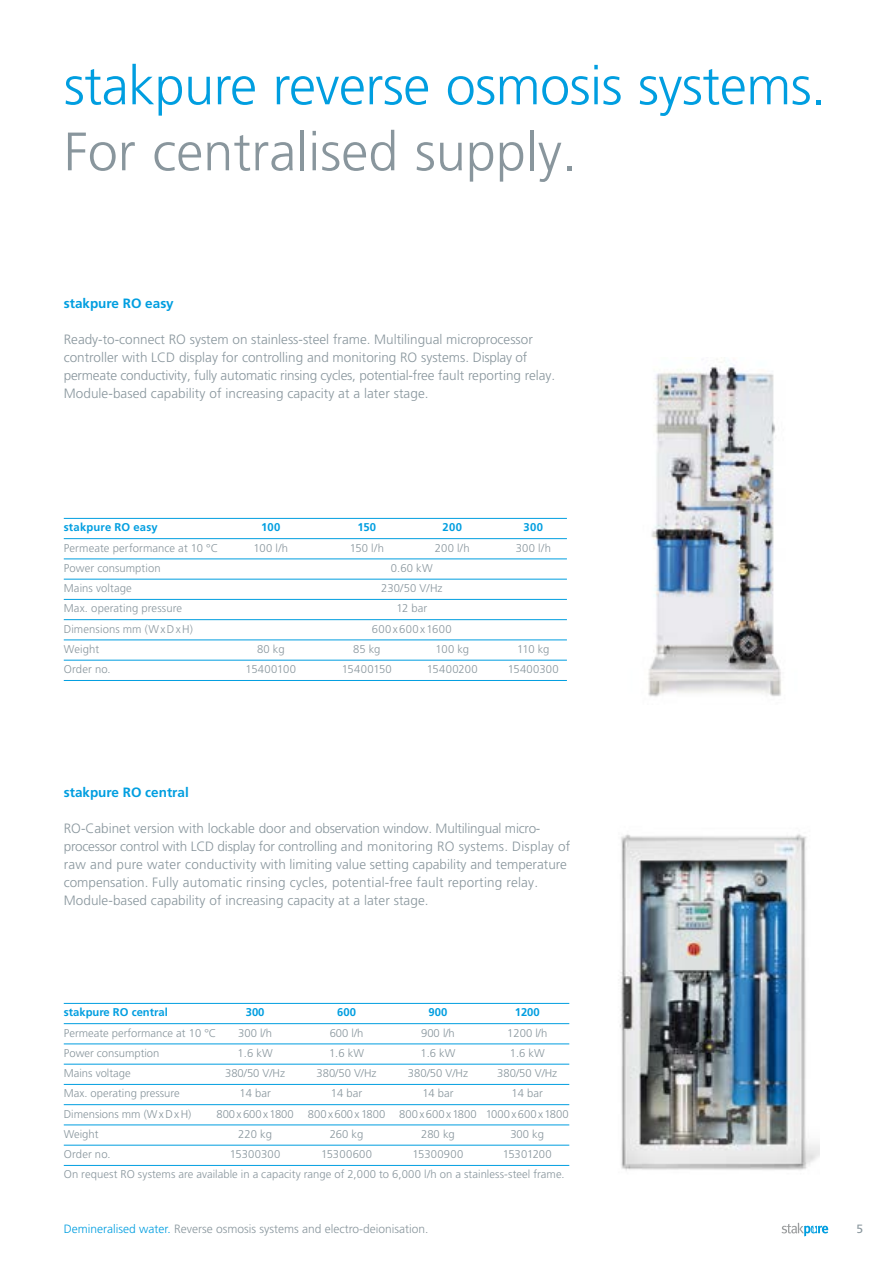
<style>
.page{position:relative;width:893px;height:1263px;background:#fff}
.page>*{position:absolute;margin:0;border:0;box-sizing:border-box;transform-origin:0 0}
.t1{font:300 54px "Frutiger LT Pro";letter-spacing:-.01em;color:#009ee0}
.t2{font:300 54px "Frutiger LT Pro";color:#89969d}
.t3{font:300 13.5px/18px "Frutiger LT Pro";color:#89969d}
.t4{font:700 13.5px "Frutiger LT Pro";color:#009ee0}
.t5{font:300 12px "Frutiger LT Pro";color:#89969d}
.t6{font:12px "Frutiger LT Pro";color:#89969d}
.t7{font:300 11.25px/20.2px "Frutiger LT Pro";color:#89969d}
.t8{font:700 11.25px "Frutiger LT Pro";color:#009ee0}
.t9{font:300 11.25px "Frutiger LT Pro";letter-spacing:.025em;color:#89969d}
.t10{font:300 11.25px "Frutiger LT Pro";letter-spacing:.02em;color:#89969d}
.t11{font:300 11.25px "Frutiger LT Pro";letter-spacing:.035em;color:#89969d}
.s1{color:#009ee0}
</style>
<div class="page">
<svg style="left:782px;top:1223px;width:46px;height:13px"></svg>
<hr style="left:64px;top:518px;width:503px;height:1px;background:#009ee0">
<hr style="left:64px;top:538px;width:503px;height:1px;background:#009ee0">
<hr style="left:64px;top:559px;width:503px;height:1px;background:#009ee0">
<hr style="left:64px;top:579px;width:503px;height:1px;background:#009ee0">
<hr style="left:64px;top:599px;width:503px;height:1px;background:#009ee0">
<hr style="left:64px;top:619px;width:503px;height:1px;background:#009ee0">
<hr style="left:64px;top:640px;width:503px;height:1px;background:#009ee0">
<hr style="left:64px;top:660px;width:503px;height:1px;background:#009ee0">
<hr style="left:64px;top:680px;width:503px;height:1px;background:#009ee0">
<hr style="left:64px;top:1003px;width:505px;height:1px;background:#009ee0">
<hr style="left:64px;top:1023px;width:505px;height:1px;background:#009ee0">
<hr style="left:64px;top:1044px;width:505px;height:1px;background:#009ee0">
<hr style="left:64px;top:1064px;width:505px;height:1px;background:#009ee0">
<hr style="left:64px;top:1084px;width:505px;height:1px;background:#009ee0">
<hr style="left:64px;top:1104px;width:505px;height:1px;background:#009ee0">
<hr style="left:64px;top:1125px;width:505px;height:1px;background:#009ee0">
<hr style="left:64px;top:1145px;width:505px;height:1px;background:#009ee0">
<hr style="left:64px;top:1165px;width:505px;height:1px;background:#009ee0">
<img style="left:648px;top:359px;width:133px;height:338px">
<img style="left:620px;top:834px;width:199px;height:337px">
<h1 class="t1" style="left:64px;top:54px;width:764px">stakpure reverse osmosis systems.</h1>
<h1 class="t2" style="left:64px;top:120px;width:515px">For centralised supply.</h1>
<p class="t4" style="left:64px;top:295px;width:112px">stakpure RO easy</p>
<p class="t3" style="left:64px;top:330px;width:493px">Ready-to-connect RO system on stainless-steel frame. Multilingual microprocessor controller with LCD display for controlling and monitoring RO systems. Display of permeate conductivity, fully automatic rinsing cycles, potential-free fault reporting relay.<br>Module-based capability of increasing capacity at a later stage.</p>
<p class="t8" style="left:64px;top:521px;width:95px">stakpure RO easy</p>
<p class="t8" style="left:261px;top:521px;width:21px">100</p>
<p class="t8" style="left:357px;top:521px;width:20px">150</p>
<p class="t8" style="left:443px;top:521px;width:21px">200</p>
<p class="t8" style="left:524px;top:521px;width:21px">300</p>
<p class="t7" style="left:64px;top:538px;width:156px">Permeate performance at 10 °C</p>
<p class="t7" style="left:253px;top:538px;width:36px">100 l/h</p>
<p class="t7" style="left:350px;top:538px;width:36px">150 l/h</p>
<p class="t7" style="left:435px;top:538px;width:36px">200 l/h</p>
<p class="t7" style="left:516px;top:538px;width:37px">300 l/h</p>
<p class="t7" style="left:64px;top:558px;width:98px">Power consumption</p>
<p class="t7" style="left:391px;top:558px;width:43px">0.60 kW</p>
<p class="t7" style="left:64px;top:578px;width:70px">Mains voltage</p>
<p class="t7" style="left:381px;top:578px;width:63px">230/50 V/Hz</p>
<p class="t7" style="left:64px;top:598px;width:120px">Max. operating pressure</p>
<p class="t7" style="left:396px;top:598px;width:32px">12 bar</p>
<p class="t7" style="left:64px;top:619px;width:131px">Dimensions mm (WxDxH)</p>
<p class="t11" style="left:372px;top:622px;width:81px">600x600x1600</p>
<p class="t7" style="left:64px;top:639px;width:37px">Weight</p>
<p class="t7" style="left:257px;top:639px;width:29px">80 kg</p>
<p class="t7" style="left:353px;top:639px;width:29px">85 kg</p>
<p class="t7" style="left:436px;top:639px;width:35px">100 kg</p>
<p class="t7" style="left:517px;top:639px;width:34px">110 kg</p>
<p class="t7" style="left:64px;top:659px;width:48px">Order no.</p>
<p class="t9" style="left:246px;top:663px;width:52px">15400100</p>
<p class="t7" style="left:342px;top:659px;width:51px">15400150</p>
<p class="t9" style="left:427px;top:663px;width:52px">15400200</p>
<p class="t9" style="left:508px;top:663px;width:53px">15400300</p>
<p class="t4" style="left:64px;top:784px;width:127px">stakpure RO central</p>
<p class="t3" style="left:64px;top:819px;width:508px">RO-Cabinet version with lockable door and observation window. Multilingual micro&shy;processor control with LCD display for controlling and monitoring RO systems. Display of raw and pure water conductivity with limiting value setting capability and temperature compensation. Fully automatic rinsing cycles, potential-free fault reporting relay.<br>Module-based capability of increasing capacity at a later stage.</p>
<p class="t8" style="left:64px;top:1006px;width:106px">stakpure RO central</p>
<p class="t8" style="left:246px;top:1006px;width:20px">300</p>
<p class="t8" style="left:337px;top:1006px;width:20px">600</p>
<p class="t8" style="left:429px;top:1006px;width:20px">900</p>
<p class="t8" style="left:515px;top:1006px;width:27px">1200</p>
<p class="t7" style="left:64px;top:1023px;width:154px">Permeate performance at 10 °C</p>
<p class="t7" style="left:238px;top:1023px;width:35px">300 l/h</p>
<p class="t7" style="left:330px;top:1023px;width:35px">600 l/h</p>
<p class="t7" style="left:421px;top:1023px;width:35px">900 l/h</p>
<p class="t7" style="left:507px;top:1023px;width:42px">1200 l/h</p>
<p class="t7" style="left:64px;top:1043px;width:97px">Power consumption</p>
<p class="t7" style="left:238px;top:1043px;width:37px">1.6 kW</p>
<p class="t7" style="left:329px;top:1043px;width:37px">1.6 kW</p>
<p class="t7" style="left:420px;top:1043px;width:37px">1.6 kW</p>
<p class="t7" style="left:510px;top:1043px;width:37px">1.6 kW</p>
<p class="t7" style="left:64px;top:1063px;width:68px">Mains voltage</p>
<p class="t7" style="left:225px;top:1063px;width:62px">380/50 V/Hz</p>
<p class="t7" style="left:317px;top:1063px;width:62px">380/50 V/Hz</p>
<p class="t7" style="left:408px;top:1063px;width:62px">380/50 V/Hz</p>
<p class="t7" style="left:497px;top:1063px;width:62px">380/50 V/Hz</p>
<p class="t7" style="left:64px;top:1083px;width:117px">Max. operating pressure</p>
<p class="t7" style="left:239px;top:1083px;width:33px">14 bar</p>
<p class="t7" style="left:331px;top:1083px;width:33px">14 bar</p>
<p class="t7" style="left:422px;top:1083px;width:33px">14 bar</p>
<p class="t7" style="left:512px;top:1083px;width:33px">14 bar</p>
<p class="t7" style="left:64px;top:1104px;width:129px">Dimensions mm (WxDxH)</p>
<p class="t7" style="left:216px;top:1104px;width:354px">800x600x1800 800x600x1800 800x600x1800 1000x600x1800</p>
<p class="t7" style="left:64px;top:1124px;width:36px">Weight</p>
<p class="t7" style="left:238px;top:1124px;width:35px">220 kg</p>
<p class="t7" style="left:330px;top:1124px;width:35px">260 kg</p>
<p class="t7" style="left:421px;top:1124px;width:35px">280 kg</p>
<p class="t7" style="left:510px;top:1124px;width:35px">300 kg</p>
<p class="t7" style="left:64px;top:1144px;width:48px">Order no.</p>
<p class="t7" style="left:230px;top:1144px;width:52px">15300300</p>
<p class="t10" style="left:321px;top:1148px;width:53px">15300600</p>
<p class="t10" style="left:412px;top:1148px;width:53px">15300900</p>
<p class="t7" style="left:64px;top:1144px;width:502px;text-indent:439px">15301200<br>On request RO systems are available in a capacity range of 2,000 to 6,000 l/h on a stainless-steel frame.</p>
<p class="t5" style="left:64px;top:1222px;width:366px"><span class="s1">Demineralised water.</span> Reverse osmosis systems and electro-deionisation.</p>
<p class="t6" style="left:856px;top:1222px;width:8px">5</p>
</div>
